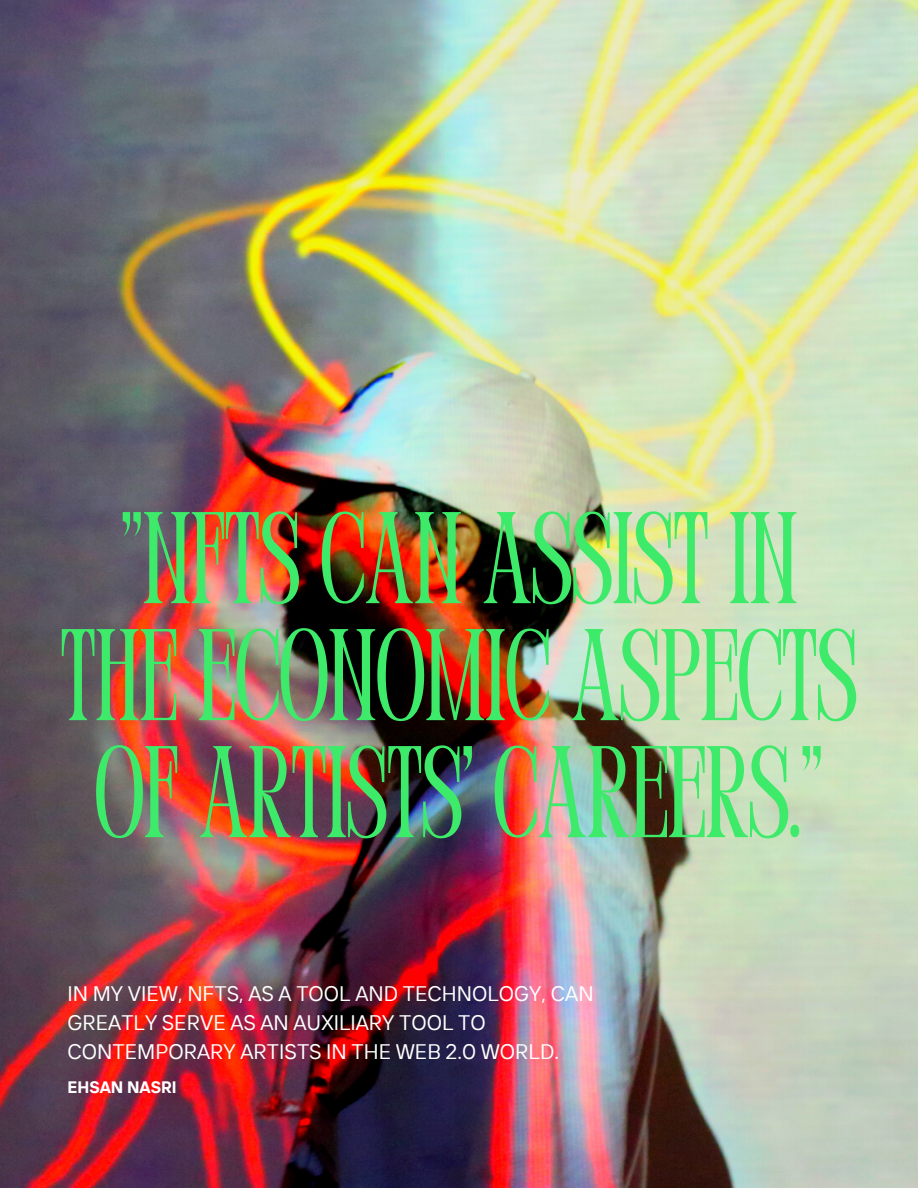
<style>
.page{position:relative;width:918px;height:1188px;background:#fff}
.page>*{position:absolute;margin:0;border:0;box-sizing:border-box;transform-origin:0 0}
.t1{font:condensed 130.2px/117px "Perandoryv 2";color:#3dea69;text-align:center}
.t2{font:21px/29.2px "TT Interphases";color:#fff}
.t3{font:700 16.5px "TT Interphases";color:#fff}
</style>
<div class="page">
<img style="left:0;top:0;width:918px;height:1188px">
<p class="t1" style="left:61px;top:512px;width:798px">"NFTS CAN ASSIST IN<br>THE ECONOMIC ASPECTS<br>OF ARTISTS' CAREERS."</p>
<p class="t2" style="left:68px;top:978px;width:528px">IN MY VIEW, NFTS, AS A TOOL AND TECHNOLOGY, CAN<br>GREATLY SERVE AS AN AUXILIARY TOOL TO<br>CONTEMPORARY ARTISTS IN THE WEB 2.0 WORLD.</p>
<p class="t3" style="left:68px;top:1077px;width:111px">EHSAN NASRI</p>
</div>
